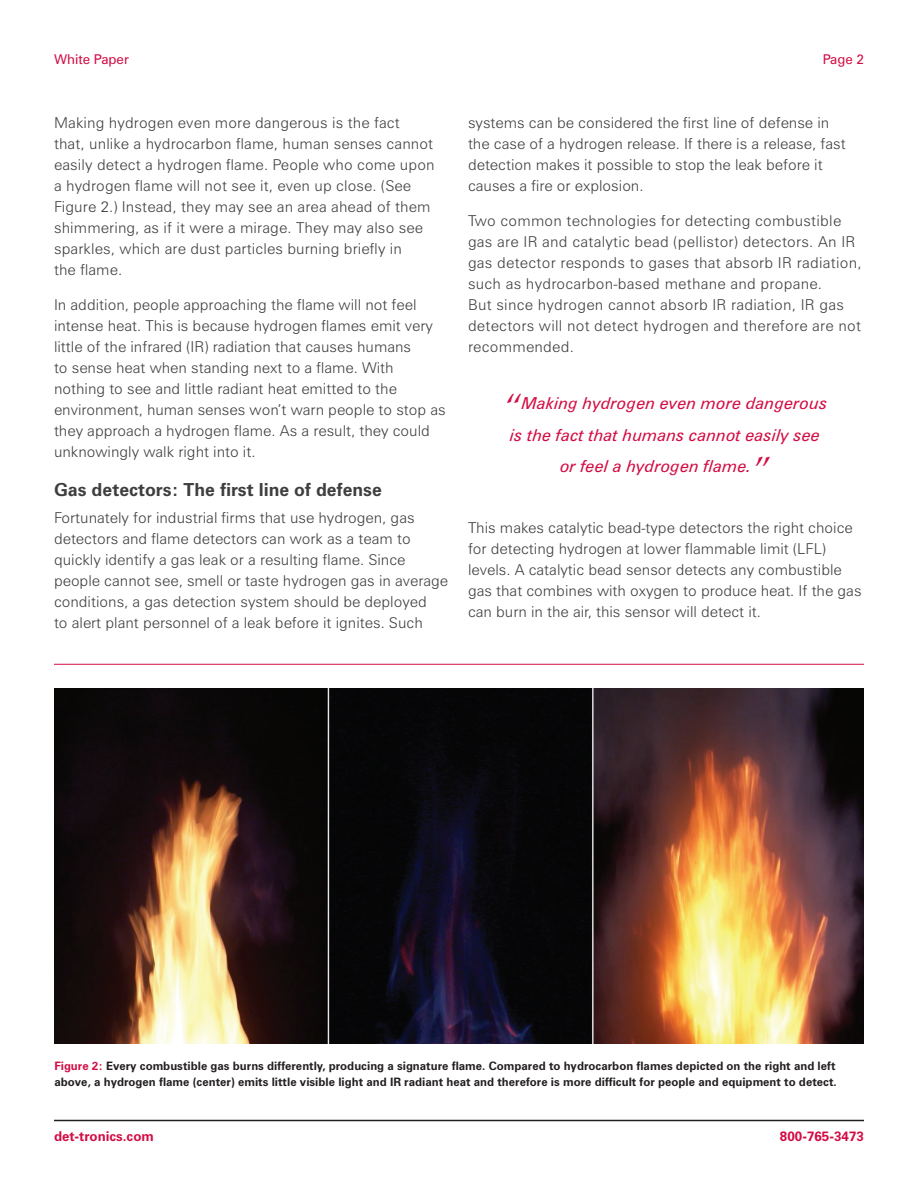
<style>
.page{position:relative;width:918px;height:1188px;background:#fff}
.page>*{position:absolute;margin:0;border:0;box-sizing:border-box;transform-origin:0 0}
.t1{font:italic 37.5px "Palatino";color:#d20d44}
.t2{font:700 18px "Zurich BT";color:#3e3e3f}
.t3{font:italic 16.5px "Zurich BT";color:#d20d44}
.t4{font:300 15px/21px "Zurich BT";color:#3e3e3f}
.t5{font:700 13.5px "Zurich BT";color:#d20d44}
.t6{font:13.5px "Zurich BT";color:#d20d44}
.t7{font:700 11.7px/16.5px "Zurich BT";color:#231f20}
.s1{color:#d20d44}
</style>
<div class="page">
<hr style="left:54px;top:1120px;width:810px;height:1px;background:#231f20">
<img style="left:54px;top:689px;width:810px;height:355px">
<hr style="left:54px;top:664px;width:810px;height:1px;background:#d20d44">
<p class="t6" style="left:54px;top:51px;width:77px">White Paper</p>
<p class="t6" style="left:823px;top:51px;width:43px">Page 2</p>
<p class="t4" style="left:54px;top:113px;width:382px">Making hydrogen even more dangerous is the fact<br>that, unlike a hydrocarbon flame, human senses cannot easily detect a hydrogen flame. People who come upon a hydrogen flame will not see it, even up close. (See Figure 2.) Instead, they may see an area ahead of them shimmering, as if it were a mirage. They may also see sparkles, which are dust particles burning briefly in<br>the flame.</p>
<p class="t4" style="left:54px;top:294px;width:393px">In addition, people approaching the flame will not feel intense heat. This is because hydrogen flames emit very little of the infrared (IR) radiation that causes humans<br>to sense heat when standing next to a flame. With nothing to see and little radiant heat emitted to the environment, human senses won’t warn people to stop as they approach a hydrogen flame. As a result, they could unknowingly walk right into it.</p>
<p class="t2" style="left:54px;top:479px;width:330px">Gas detectors: The first line of defense</p>
<p class="t4" style="left:54px;top:507px;width:396px">Fortunately for industrial firms that use hydrogen, gas detectors and flame detectors can work as a team to quickly identify a gas leak or a resulting flame. Since people cannot see, smell or taste hydrogen gas in average conditions, a gas detection system should be deployed<br>to alert plant personnel of a leak before it ignites. Such</p>
<p class="t4" style="left:468px;top:113px;width:379px">systems can be considered the first line of defense in the case of a hydrogen release. If there is a release, fast detection makes it possible to stop the leak before it causes a fire or explosion.</p>
<p class="t4" style="left:468px;top:210px;width:395px">Two common technologies for detecting combustible gas are IR and catalytic bead (pellistor) detectors. An IR gas detector responds to gases that absorb IR radiation, such as hydrocarbon-based methane and propane.<br>But since hydrogen cannot absorb IR radiation, IR gas detectors will not detect hydrogen and therefore are not recommended.</p>
<h1 class="t1" style="left:503px;top:375px;width:20px">“</h1>
<p class="t3" style="left:522px;top:393px;width:307px">Making hydrogen even more dangerous</p>
<p class="t3" style="left:510px;top:425px;width:311px">is the fact that humans cannot easily see</p>
<p class="t3" style="left:560px;top:456px;width:193px">or feel a hydrogen flame.</p>
<h1 class="t1" style="left:751px;top:438px;width:20px">”</h1>
<p class="t4" style="left:468px;top:518px;width:395px">This makes catalytic bead-type detectors the right choice for detecting hydrogen at lower flammable limit (LFL) levels. A catalytic bead sensor detects any combustible gas that combines with oxygen to produce heat. If the gas can burn in the air, this sensor will detect it.</p>
<p class="t7" style="left:54px;top:1057px;width:784px"><span class="s1">Figure 2:</span> Every combustible gas burns differently, producing a signature flame. Compared to hydrocarbon flames depicted on the right and left above, a hydrogen flame (center) emits little visible light and IR radiant heat and therefore is more difficult for people and equipment to detect.</p>
<p class="t5" style="left:54px;top:1128px;width:101px">det-tronics.com</p>
<p class="t5" style="left:780px;top:1128px;width:86px">800-765-3473</p>
</div>
